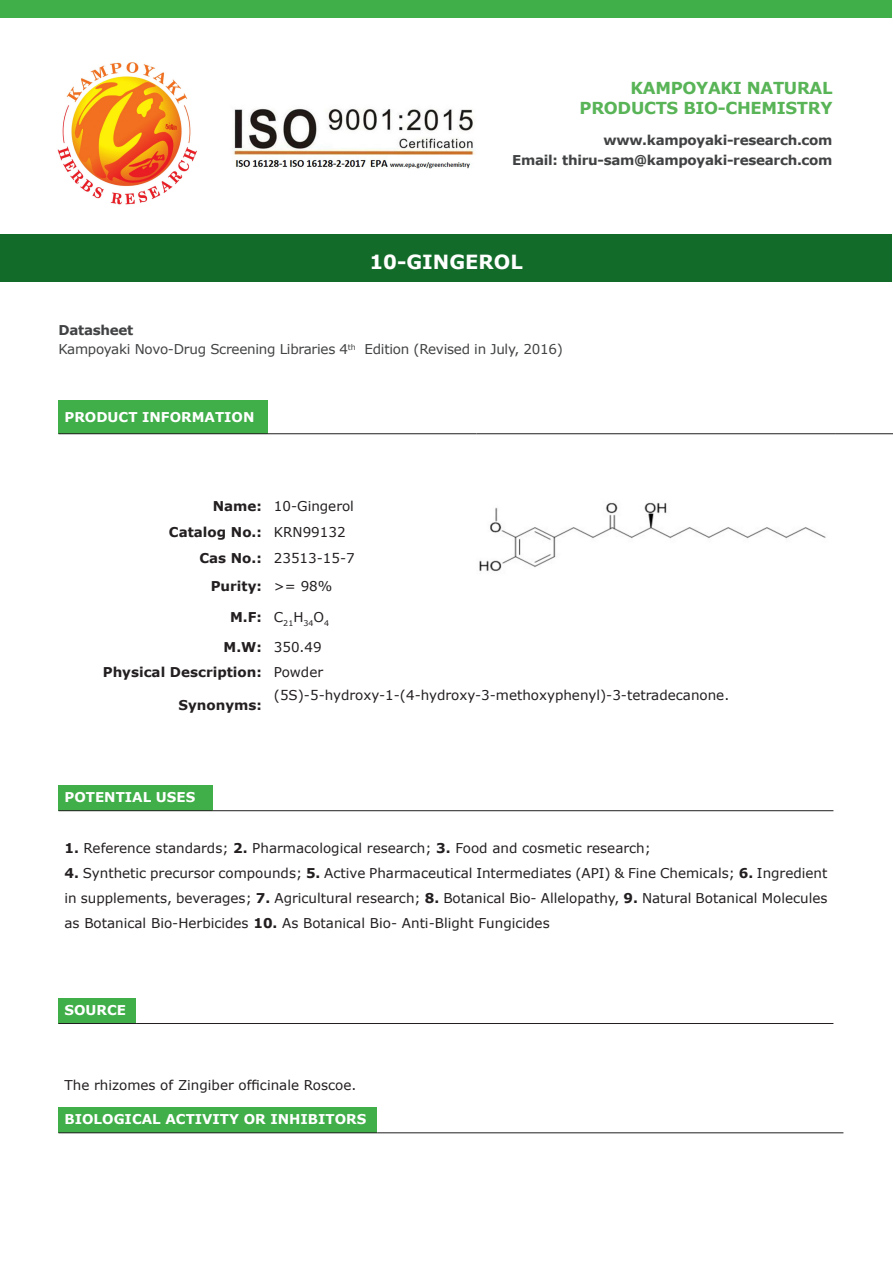
<style>
.page{position:relative;width:893px;height:1263px;background:#fff}
.page>*{position:absolute;margin:0;border:0;box-sizing:border-box;transform-origin:0 0}
.t1{font:700 19.5px "Verdana";color:#fff}
.t2{font:700 16.5px "Verdana";letter-spacing:-.02em;color:#59b457}
.t3{font:13.5px/25.2px "Verdana";color:#231f20;text-align:justify}
.t4{font:700 13.5px "Verdana";letter-spacing:-.02em;color:#414243}
.t5{font:700 13.5px "Verdana";color:#fff}
.t6{font:700 13.5px "Verdana";color:#231f20}
.t7{font:13.5px "Verdana";letter-spacing:-.02em;color:#414243}
.t8{font:7.8px "Verdana";color:#231f20}
.s1{font-weight:700}
</style>
<div class="page">
<img style="left:232px;top:108px;width:243px;height:61px">
<img style="left:57px;top:62px;width:140px;height:143px">
<div style="left:0;top:0;width:892px;height:17px;background:#40ae49"></div>
<div style="left:1px;top:235px;width:891px;height:47px;background:#136b29"></div>
<div style="left:58px;top:400px;width:210px;height:34px;background:#40ae49"></div>
<hr style="left:58px;top:433px;width:210px;height:1px;background:#231f20">
<hr style="left:268px;top:433px;width:208px;height:1px;background:#231f20">
<hr style="left:476px;top:433px;width:359px;height:1px;background:#231f20">
<hr style="left:835px;top:433px;width:58px;height:1px;background:#231f20">
<img style="left:479px;top:502px;width:347px;height:70px">
<div style="left:58px;top:786px;width:155px;height:25px;background:#40ae49"></div>
<hr style="left:58px;top:810px;width:155px;height:1px;background:#231f20">
<hr style="left:213px;top:810px;width:620px;height:1px;background:#231f20">
<div style="left:58px;top:998px;width:78px;height:25px;background:#40ae49"></div>
<hr style="left:58px;top:1023px;width:78px;height:1px;background:#231f20">
<hr style="left:136px;top:1023px;width:697px;height:1px;background:#231f20">
<div style="left:58px;top:1108px;width:319px;height:25px;background:#40ae49"></div>
<hr style="left:58px;top:1132px;width:319px;height:1px;background:#231f20">
<hr style="left:377px;top:1132px;width:466px;height:1px;background:#231f20">
<p class="t2" style="left:631px;top:78px;width:203px">KAMPOYAKI NATURAL</p>
<p class="t2" style="left:580px;top:97px;width:254px">PRODUCTS BIO-CHEMISTRY</p>
<p class="t4" style="left:603px;top:132px;width:231px">www.kampoyaki-research.com</p>
<p class="t4" style="left:512px;top:151px;width:322px">Email: thiru-sam@kampoyaki-research.com</p>
<p class="t1" style="left:369px;top:249px;width:155px">10-GINGEROL</p>
<p class="t4" style="left:58px;top:321px;width:76px">Datasheet</p>
<p class="t7" style="left:58px;top:341px;width:506px">Kampoyaki Novo-Drug Screening Libraries 4<sup>th</sup> Edition (Revised in July, 2016)</p>
<p class="t5" style="left:64px;top:409px;width:192px">PRODUCT INFORMATION</p>
<p class="t6" style="left:213px;top:497px;width:51px">Name:</p>
<p class="t3" style="left:274px;top:494px;width:82px">10-Gingerol</p>
<p class="t6" style="left:169px;top:523px;width:94px">Catalog No.:</p>
<p class="t3" style="left:274px;top:519px;width:73px">KRN99132</p>
<p class="t6" style="left:199px;top:550px;width:64px">Cas No.:</p>
<p class="t3" style="left:274px;top:546px;width:82px">23513-15-7</p>
<p class="t6" style="left:211px;top:577px;width:53px">Purity:</p>
<p class="t3" style="left:274px;top:573px;width:60px">&gt;= 98%</p>
<p class="t6" style="left:230px;top:608px;width:33px">M.F:</p>
<p class="t8" style="left:274px;top:618px;width:57px"><sup>C</sup>21<sup>H</sup>34<sup>O</sup>4</p>
<p class="t6" style="left:224px;top:638px;width:40px">M.W:</p>
<p class="t3" style="left:274px;top:635px;width:49px">350.49</p>
<p class="t6" style="left:103px;top:663px;width:161px">Physical Description:</p>
<p class="t3" style="left:274px;top:660px;width:51px">Powder</p>
<p class="t6" style="left:178px;top:696px;width:85px">Synonyms:</p>
<p class="t3" style="left:274px;top:683px;width:457px">(5S)-5-hydroxy-1-(4-hydroxy-3-methoxyphenyl)-3-tetradecanone.</p>
<p class="t5" style="left:64px;top:788px;width:132px">POTENTIAL USES</p>
<p class="t3" style="left:64px;top:835px;width:588px"><span class="s1">1.</span> Reference standards; <span class="s1">2.</span> Pharmacological research; <span class="s1">3.</span> Food and cosmetic research;</p>
<p class="t3" style="left:64px;top:860px;width:764px"><span class="s1">4.</span> Synthetic precursor compounds; <span class="s1">5.</span> Active Pharmaceutical Intermediates (API) &amp; Fine Chemicals; <span class="s1">6.</span> Ingredient in supplements, beverages; <span class="s1">7.</span> Agricultural research; <span class="s1">8.</span> Botanical Bio- Allelopathy, <span class="s1">9.</span> Natural Botanical Molecules as Botanical Bio-Herbicides <span class="s1">10.</span> As Botanical Bio- Anti-Blight Fungicides</p>
<p class="t5" style="left:64px;top:1001px;width:63px">SOURCE</p>
<p class="t3" style="left:64px;top:1072px;width:293px">The rhizomes of Zingiber officinale Roscoe.</p>
<p class="t5" style="left:64px;top:1110px;width:303px">BIOLOGICAL ACTIVITY OR INHIBITORS</p>
</div>
